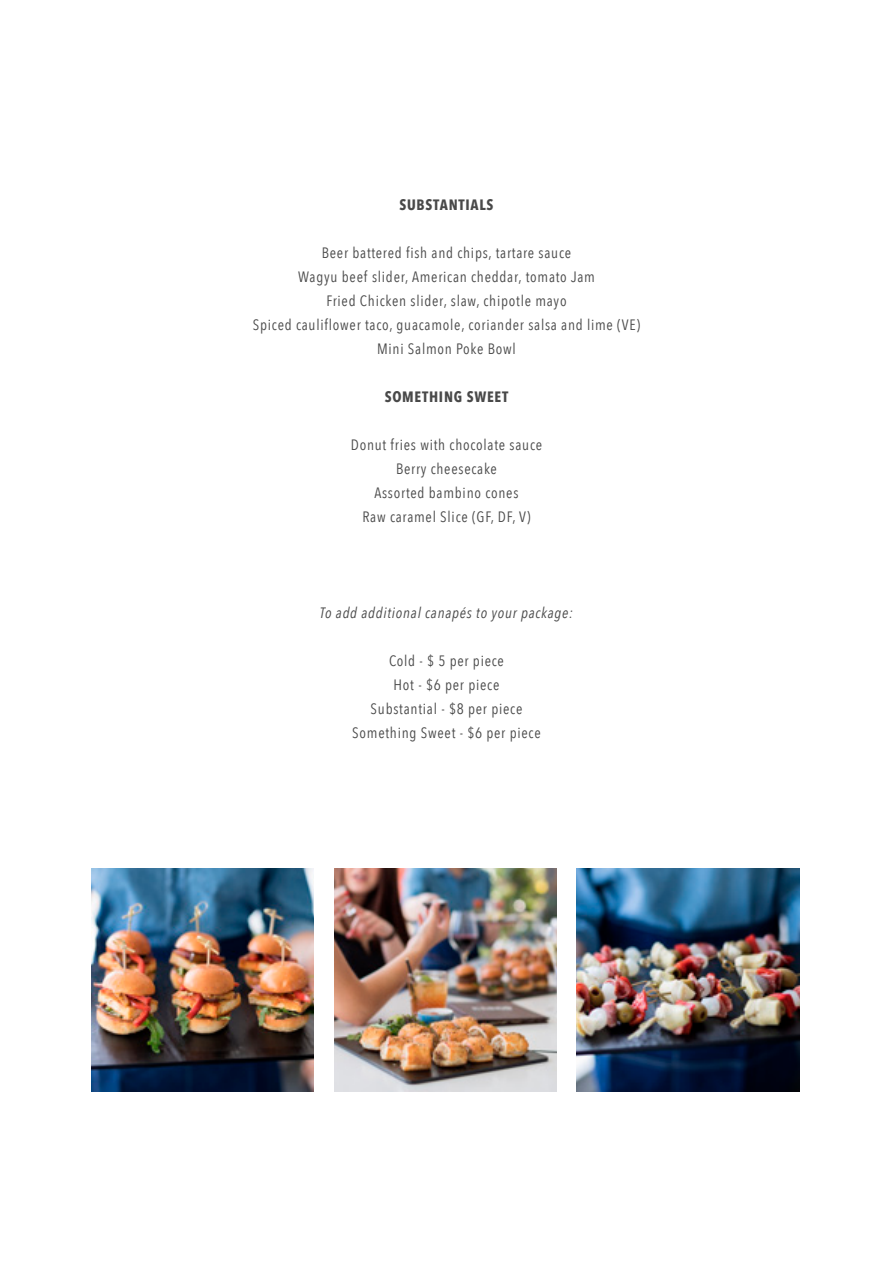
<style>
.page{position:relative;width:893px;height:1263px;background:#fff}
.page>*{position:absolute;margin:0;border:0;box-sizing:border-box;transform-origin:0 0}
.t1{font:15px/24px "Avenir Next Condensed";letter-spacing:.05em;color:#494949;text-align:center}
.t2{font:italic 15px "Avenir Next Condensed";letter-spacing:.05em;color:#494949}
.t3{font:700 15px "Avenir Next Condensed";letter-spacing:.05em;color:#494949}
</style>
<div class="page">
<img style="left:91px;top:869px;width:223px;height:222px">
<img style="left:334px;top:869px;width:223px;height:222px">
<img style="left:577px;top:869px;width:222px;height:222px">
<p class="t3" style="left:399px;top:196px;width:95px">SUBSTANTIALS</p>
<p class="t1" style="left:253px;top:240px;width:389px">Beer battered fish and chips, tartare sauce<br>Wagyu beef slider, American cheddar, tomato Jam<br>Fried Chicken slider, slaw, chipotle mayo<br>Spiced cauliflower taco, guacamole, coriander salsa and lime (VE)<br>Mini Salmon Poke Bowl</p>
<p class="t3" style="left:385px;top:388px;width:125px">SOMETHING SWEET</p>
<p class="t1" style="left:351px;top:432px;width:193px">Donut fries with chocolate sauce<br>Berry cheesecake<br>Assorted bambino cones<br>Raw caramel Slice (GF, DF, V)</p>
<p class="t2" style="left:320px;top:604px;width:255px">To add additional canapés to your package:</p>
<p class="t1" style="left:352px;top:648px;width:190px">Cold - $ 5 per piece<br>Hot - $6 per piece<br>Substantial - $8 per piece<br>Something Sweet - $6 per piece</p>
</div>
